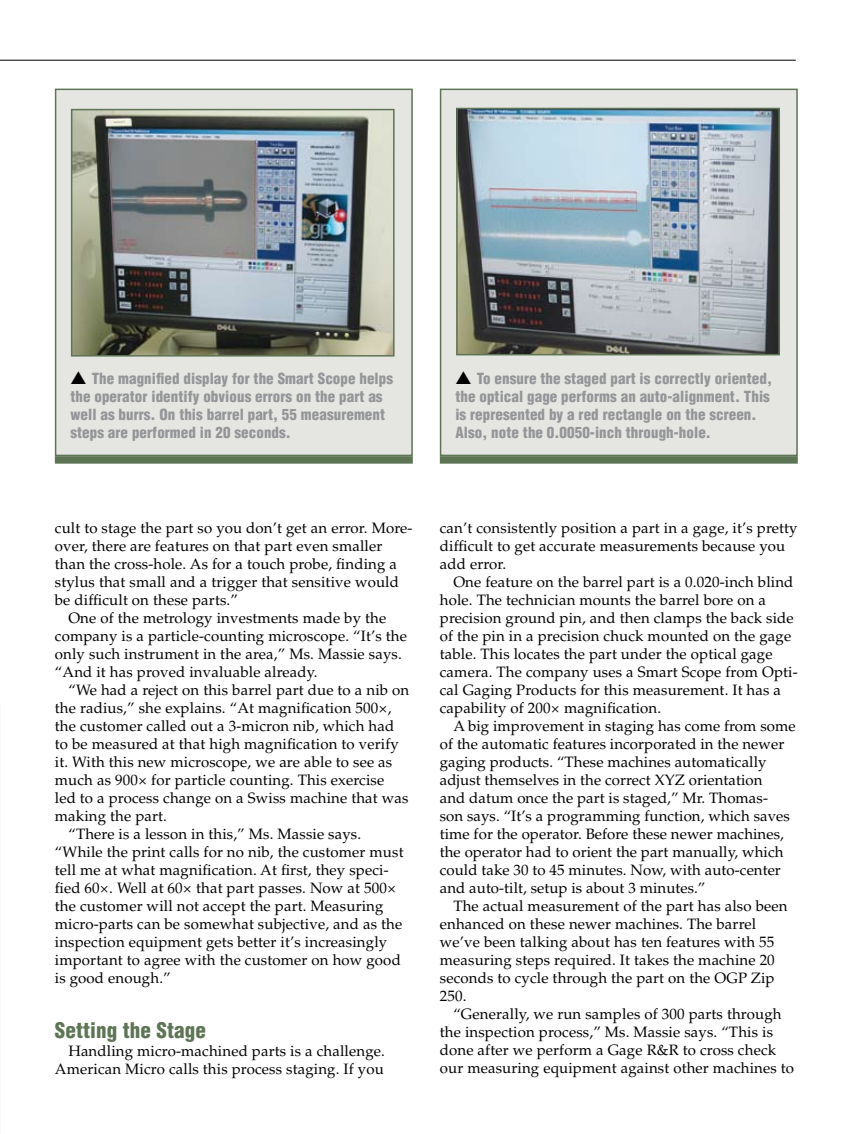
<style>
.page{position:relative;width:851px;height:1134px;background:#fff}
.page>*{position:absolute;margin:0;border:0;box-sizing:border-box;transform-origin:0 0}
.t1{font:900 condensed 21px "Helvetica LT Std";letter-spacing:.005em;color:#5e7555}
.t2{font:15px/18px "Palatino LT Std";letter-spacing:.01em;color:#000}
.t3{font:900 condensed 15px/18px "Helvetica LT Std";letter-spacing:.005em;color:#939598}
.s1{color:#000}
</style>
<div class="page">
<hr style="left:0;top:60px;width:795px;height:1px;background:#000">
<div style="left:55px;top:89px;width:358px;height:367px;background:#e5e6e1;border:2px solid #5e7555"></div>
<img style="left:74px;top:112px;width:317px;height:242px">
<div style="left:71px;top:109px;width:323px;height:248px;border:2px solid #5e7555"></div>
<div style="left:55px;top:456px;width:358px;height:8px;background:#5e7555"></div>
<div style="left:440px;top:89px;width:357px;height:367px;background:#e5e6e1;border:2px solid #5e7555"></div>
<div style="left:440px;top:456px;width:357px;height:8px;background:#5e7555"></div>
<img style="left:459px;top:111px;width:317px;height:241px">
<div style="left:456px;top:108px;width:323px;height:247px;border:2px solid #5e7555"></div>
<p class="t3" style="left:70px;top:370px;width:324px"><span class="s1">▲</span> The magnified display for the Smart Scope helps the operator identify obvious errors on the part as well as burrs. On this barrel part, 55 measurement steps are performed in 20 seconds.</p>
<p class="t3" style="left:455px;top:370px;width:318px"><span class="s1">▲</span> To ensure the staged part is correctly oriented, the optical gage performs an auto-alignment. This is represented by a red rectangle on the screen.<br>Also, note the 0.0050-inch through-hole.</p>
<p class="t2" style="left:55px;top:519px;width:359px">cult to stage the part so you don’t get an error. More-</p>
<p class="t2" style="left:55px;top:537px;width:329px">over, there are features on that part even smaller</p>
<p class="t2" style="left:55px;top:555px;width:343px">than the cross-hole. As for a touch probe, finding a</p>
<p class="t2" style="left:55px;top:573px;width:345px">stylus that small and a trigger that sensitive would</p>
<p class="t2" style="left:55px;top:591px;width:185px">be difficult on these parts.”</p>
<p class="t2" style="left:68px;top:609px;width:319px">One of the metrology investments made by the</p>
<p class="t2" style="left:55px;top:627px;width:353px">company is a particle-counting microscope. “It’s the</p>
<p class="t2" style="left:55px;top:645px;width:348px">only such instrument in the area,” Ms. Massie says.</p>
<p class="t2" style="left:55px;top:663px;width:264px">“And it has proved invaluable already.</p>
<p class="t2" style="left:68px;top:681px;width:342px">“We had a reject on this barrel part due to a nib on</p>
<p class="t2" style="left:55px;top:699px;width:338px">the radius,” she explains. “At magnification 500×,</p>
<p class="t2" style="left:55px;top:717px;width:341px">the customer called out a 3-micron nib, which had</p>
<p class="t2" style="left:55px;top:735px;width:345px">to be measured at that high magnification to verify</p>
<p class="t2" style="left:55px;top:753px;width:339px">it. With this new microscope, we are able to see as</p>
<p class="t2" style="left:55px;top:771px;width:331px">much as 900× for particle counting. This exercise</p>
<p class="t2" style="left:55px;top:789px;width:355px">led to a process change on a Swiss machine that was</p>
<p class="t2" style="left:55px;top:807px;width:114px">making the part.</p>
<p class="t2" style="left:68px;top:825px;width:294px">“There is a lesson in this,” Ms. Massie says.</p>
<p class="t2" style="left:55px;top:843px;width:350px">“While the print calls for no nib, the customer must</p>
<p class="t2" style="left:55px;top:861px;width:335px">tell me at what magnification. At first, they speci-</p>
<p class="t2" style="left:55px;top:879px;width:343px">fied 60×. Well at 60× that part passes. Now at 500×</p>
<p class="t2" style="left:55px;top:897px;width:330px">the customer will not accept the part. Measuring</p>
<p class="t2" style="left:55px;top:915px;width:349px">micro-parts can be somewhat subjective, and as the</p>
<p class="t2" style="left:55px;top:933px;width:334px">inspection equipment gets better it’s increasingly</p>
<p class="t2" style="left:55px;top:951px;width:347px">important to agree with the customer on how good</p>
<p class="t2" style="left:55px;top:969px;width:117px">is good enough.”</p>
<h1 class="t1" style="left:55px;top:1017px;width:152px">Setting the Stage</h1>
<p class="t2" style="left:55px;top:1042px;width:331px;text-align:right">Handling micro-machined parts is a challenge.<br>American Micro calls this process staging. If you</p>
<p class="t2" style="left:440px;top:520px;width:359px">can’t consistently position a part in a gage, it’s pretty difficult to get accurate measurements because you add error.</p>
<p class="t2" style="left:440px;top:574px;width:359px;text-indent:14px">One feature on the barrel part is a 0.020-inch blind hole. The technician mounts the barrel bore on a precision ground pin, and then clamps the back side of the pin in a precision chuck mounted on the gage table. This locates the part under the optical gage camera. The company uses a Smart Scope from Opti&shy;cal Gaging Products for this measurement. It has a capability of 200× magnification.</p>
<p class="t2" style="left:440px;top:718px;width:357px;text-indent:14px">A big improvement in staging has come from some of the automatic features incorporated in the newer gaging products. “These machines automatically adjust themselves in the correct XYZ orientation<br>and datum once the part is staged,” Mr. Thomas-<br>son says. “It’s a programming function, which saves time for the operator. Before these newer machines, the operator had to orient the part manually, which could take 30 to 45 minutes. Now, with auto-center and auto-tilt, setup is about 3 minutes.”</p>
<p class="t2" style="left:440px;top:898px;width:349px;text-indent:14px">The actual measurement of the part has also been enhanced on these newer machines. The barrel we’ve been talking about has ten features with 55 measuring steps required. It takes the machine 20 seconds to cycle through the part on the OGP Zip 250.</p>
<p class="t2" style="left:440px;top:1006px;width:356px;text-indent:14px">“Generally, we run samples of 300 parts through the inspection process,” Ms. Massie says. “This is done after we perform a Gage R&amp;R to cross check our measuring equipment against other machines to</p>
</div>
